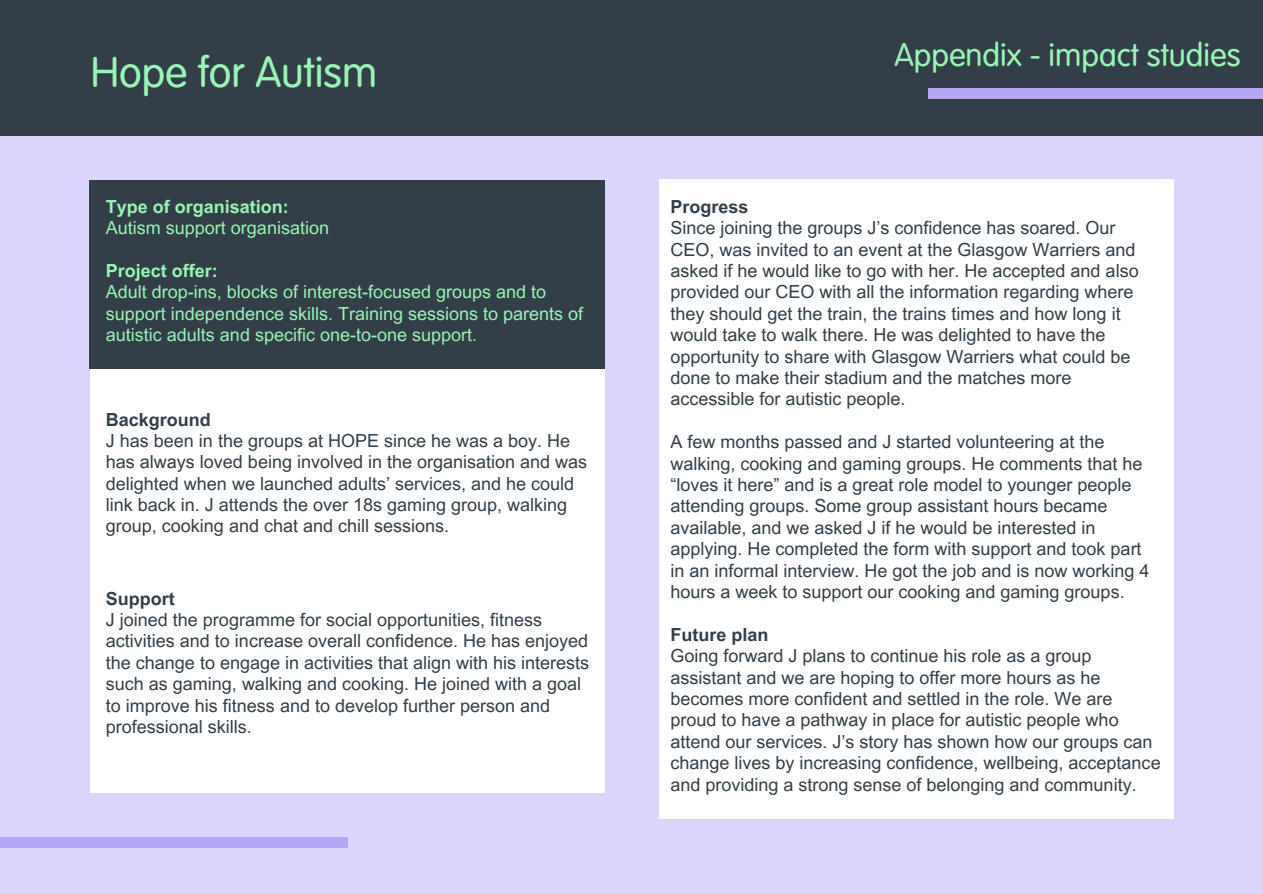
<style>
.page{position:relative;width:1263px;height:894px;background:#fff}
.page>*{position:absolute;margin:0;border:0;box-sizing:border-box;transform-origin:0 0}
.t1{font:42px "VAG Rounded Next";color:#97f6b5}
.t2{font:31.5px "VAG Rounded Next";color:#97f6b5}
.t3{font:18px/21.3px "Arial MT Pro";color:#323e48}
.t4{font:18px/21.3px "Arial MT Pro";color:#97f6b5}
.t5{font:700 18px "Arial MT Pro";color:#323e48}
.t6{font:700 18px "Arial MT Pro";color:#97f6b5}
</style>
<div class="page">
<div style="left:0;top:0;width:1263px;height:893px;background:#ded5fe"></div>
<div style="left:0;top:0;width:1263px;height:135px;background:#323e48"></div>
<div style="left:929px;top:88px;width:334px;height:11px;background:#b5a7f6"></div>
<div style="left:0;top:836px;width:348px;height:11px;background:#b5a7f6"></div>
<div style="left:91px;top:180px;width:514px;height:612px;background:#fff"></div>
<div style="left:659px;top:180px;width:515px;height:638px;background:#fff"></div>
<div style="left:89px;top:180px;width:516px;height:188px;background:#323e48"></div>
<h1 class="t1" style="left:91px;top:43px;width:288px">Hope for Autism</h1>
<p class="t6" style="left:106px;top:200px;width:185px">Type of organisation:</p>
<p class="t4" style="left:106px;top:219px;width:225px">Autism support organisation</p>
<p class="t6" style="left:106px;top:264px;width:114px">Project offer:</p>
<p class="t4" style="left:106px;top:284px;width:479px">Adult drop-ins, blocks of interest-focused groups and to support independence skills. Training sessions to parents of autistic adults and specific one-to-one support.</p>
<h2 class="t5" style="left:106px;top:412px;width:107px">Background</h2>
<p class="t3" style="left:106px;top:432px;width:483px">J has been in the groups at HOPE since he was a boy. He has always loved being involved in the organisation and was delighted when we launched adults’ services, and he could link back in. J attends the over 18s gaming group, walking group, cooking and chat and chill sessions.</p>
<p class="t5" style="left:106px;top:591px;width:70px">Support</p>
<p class="t3" style="left:106px;top:611px;width:485px">J joined the programme for social opportunities, fitness activities and to increase overall confidence. He has enjoyed the change to engage in activities that align with his interests such as gaming, walking and cooking. He joined with a goal to improve his fitness and to develop further person and professional skills.</p>
<p class="t2" style="left:894px;top:32px;width:348px">Appendix - impact studies</p>
<p class="t5" style="left:670px;top:200px;width:80px">Progress</p>
<p class="t3" style="left:670px;top:219px;width:470px">Since joining the groups J’s confidence has soared. Our CEO, was invited to an event at the Glasgow Warriers and asked if he would like to go with her. He accepted and also provided our CEO with all the information regarding where they should get the train, the trains times and how long it would take to walk there. He was delighted to have the opportunity to share with Glasgow Warriers what could be done to make their stadium and the matches more accessible for autistic people.</p>
<p class="t3" style="left:670px;top:433px;width:481px">A few months passed and J started volunteering at the walking, cooking and gaming groups. He comments that he “loves it here” and is a great role model to younger people attending groups. Some group assistant hours became available, and we asked J if he would be interested in applying. He completed the form with support and took part in an informal interview. He got the job and is now working 4 hours a week to support our cooking and gaming groups.</p>
<p class="t5" style="left:670px;top:627px;width:100px">Future plan</p>
<p class="t3" style="left:670px;top:647px;width:492px">Going forward J plans to continue his role as a group assistant and we are hoping to offer more hours as he becomes more confident and settled in the role. We are proud to have a pathway in place for autistic people who attend our services. J’s story has shown how our groups can change lives by increasing confidence, wellbeing, acceptance and providing a strong sense of belonging and community.</p>
</div>
